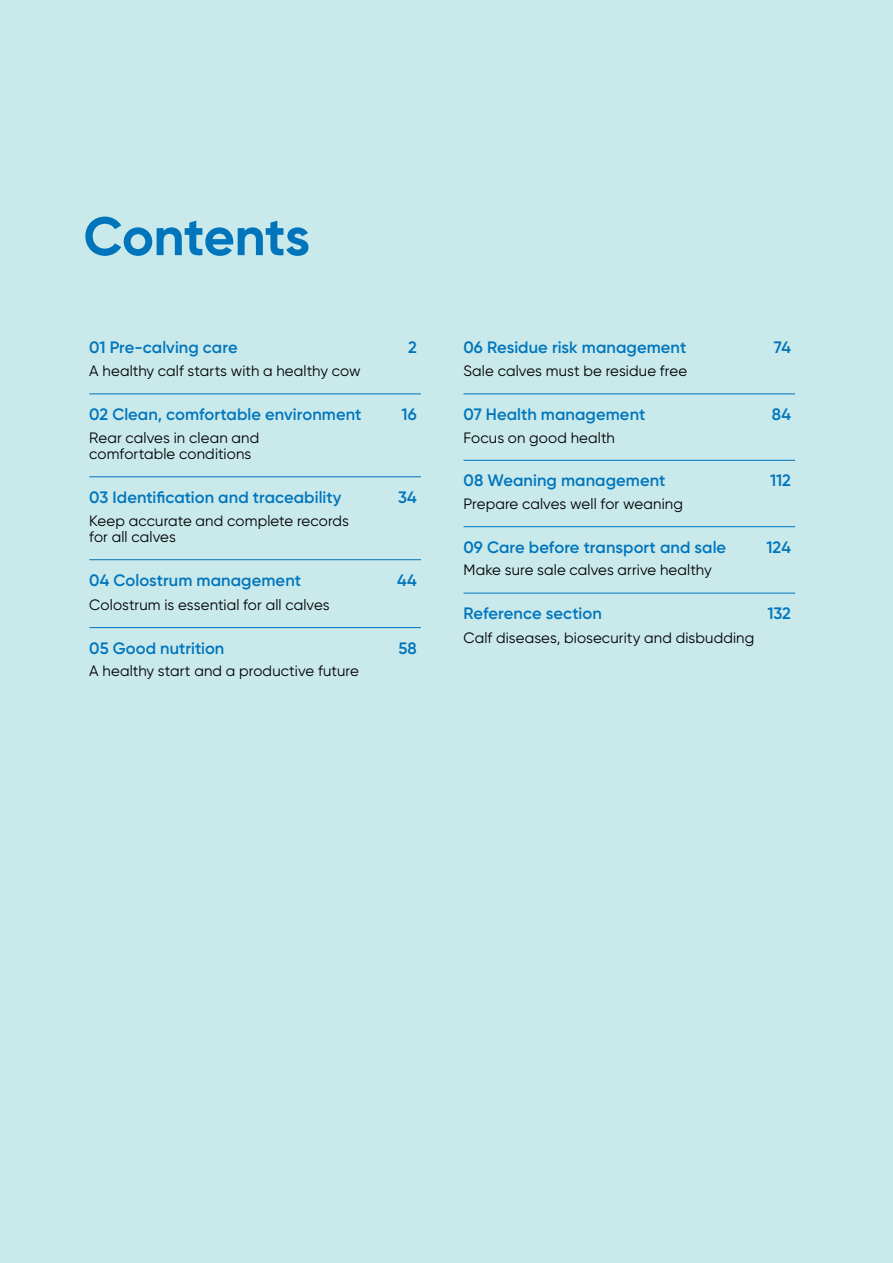
<style>
.page{position:relative;width:893px;height:1263px;background:#c9e9eb}
.page>*{position:absolute;margin:0;border:0;box-sizing:border-box;transform-origin:0 0}
.t1{font:700 54px "Gilroy";letter-spacing:-.015em;color:#0075bc}
.t2{font:600 16.5px "Gilroy";letter-spacing:.005em;color:#0075bc}
.t3{font:15px/16.5px "Gilroy";letter-spacing:.01em;color:#000}
</style>
<div class="page">
<hr style="left:89px;top:393px;width:332px;height:1px;background:#0075bc">
<hr style="left:89px;top:476px;width:332px;height:1px;background:#0075bc">
<hr style="left:89px;top:559px;width:332px;height:1px;background:#0075bc">
<hr style="left:89px;top:627px;width:332px;height:1px;background:#0075bc">
<hr style="left:463px;top:393px;width:332px;height:1px;background:#0075bc">
<hr style="left:463px;top:460px;width:332px;height:1px;background:#0075bc">
<hr style="left:463px;top:526px;width:332px;height:1px;background:#0075bc">
<hr style="left:463px;top:593px;width:332px;height:1px;background:#0075bc">
<h1 class="t1" style="left:84px;top:202px;width:228px">Contents</h1>
<p class="t2" style="left:89px;top:337px;width:150px">01 Pre-calving care</p>
<p class="t2" style="left:408px;top:337px;width:10px">2</p>
<p class="t3" style="left:89px;top:363px;width:273px">A healthy calf starts with a healthy cow</p>
<p class="t2" style="left:89px;top:404px;width:274px">02 Clean, comfortable environment</p>
<p class="t2" style="left:402px;top:404px;width:17px">16</p>
<p class="t3" style="left:89px;top:429px;width:171px">Rear calves in clean and comfortable conditions</p>
<p class="t2" style="left:89px;top:487px;width:254px">03 Identification and traceability</p>
<p class="t2" style="left:398px;top:487px;width:20px">34</p>
<p class="t3" style="left:89px;top:512px;width:261px">Keep accurate and complete records for all calves</p>
<p class="t2" style="left:89px;top:570px;width:213px">04 Colostrum management</p>
<p class="t2" style="left:397px;top:570px;width:21px">44</p>
<p class="t3" style="left:89px;top:596px;width:242px">Colostrum is essential for all calves</p>
<p class="t2" style="left:89px;top:637px;width:137px">05 Good nutrition</p>
<p class="t2" style="left:398px;top:637px;width:20px">58</p>
<p class="t3" style="left:89px;top:663px;width:271px">A healthy start and a productive future</p>
<p class="t2" style="left:463px;top:337px;width:224px">06 Residue risk management</p>
<p class="t2" style="left:774px;top:337px;width:19px">74</p>
<p class="t3" style="left:463px;top:363px;width:225px">Sale calves must be residue free</p>
<p class="t2" style="left:463px;top:404px;width:183px">07 Health management</p>
<p class="t2" style="left:772px;top:404px;width:20px">84</p>
<p class="t3" style="left:463px;top:429px;width:153px">Focus on good health</p>
<p class="t2" style="left:463px;top:470px;width:203px">08 Weaning management</p>
<p class="t2" style="left:770px;top:470px;width:22px">112</p>
<p class="t3" style="left:463px;top:495px;width:221px">Prepare calves well for weaning</p>
<p class="t2" style="left:463px;top:537px;width:264px">09 Care before transport and sale</p>
<p class="t2" style="left:766px;top:537px;width:26px">124</p>
<p class="t3" style="left:463px;top:562px;width:250px">Make sure sale calves arrive healthy</p>
<p class="t2" style="left:463px;top:603px;width:140px">Reference section</p>
<p class="t2" style="left:767px;top:603px;width:25px">132</p>
<p class="t3" style="left:463px;top:630px;width:292px">Calf diseases, biosecurity and disbudding</p>
</div>
